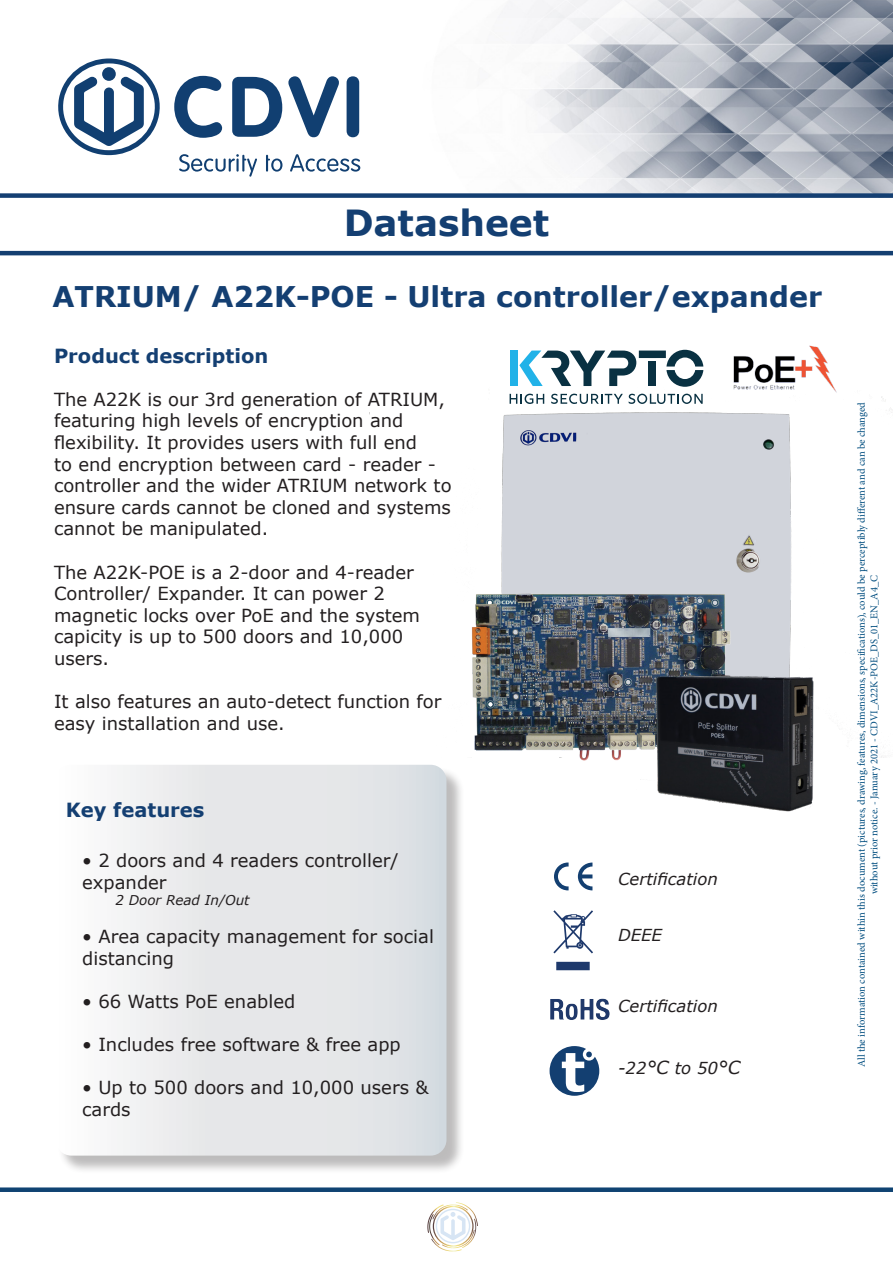
<style>
.page{position:relative;width:893px;height:1263px;background:#fff}
.page>*{position:absolute;margin:0;border:0;box-sizing:border-box;transform-origin:0 0}
.t1{font:700 36px "Verdana";color:#143f72}
.t2{font:700 28.5px "Verdana";color:#143f72}
.t3{font:700 19.5px "Verdana";color:#143f72}
.t4{font:18px/21.6px "Verdana";color:#231f20}
.t5{font:italic 16.5px "Verdana";color:#231f20}
.t6{font:italic 13.5px "Verdana";color:#231f20}
.t7{font:10.5px/12.6px "Minion Pro";color:#014d7f;text-align:center}
.s1{font-size:18px}
</style>
<div class="page">
<img style="left:346px;top:0;width:547px;height:193px">
<div style="left:0;top:193px;width:893px;height:5px;background:#143f72"></div>
<div style="left:0;top:1187px;width:893px;height:5px;background:#0f4372"></div>
<hr style="left:0;top:251px;width:893px;height:4px;background:#143f71">
<div style="left:58px;top:767px;width:407px;height:407px;background:#231f20;opacity:.3"></div>
<svg style="left:58px;top:765px;width:388px;height:390px"></svg>
<svg style="left:58px;top:59px;width:102px;height:96px"></svg>
<svg style="left:179px;top:154px;width:78px;height:23px"></svg>
<svg style="left:266px;top:155px;width:16px;height:17px"></svg>
<svg style="left:290px;top:154px;width:70px;height:18px"></svg>
<svg style="left:174px;top:76px;width:48px;height:62px"></svg>
<svg style="left:232px;top:77px;width:50px;height:60px"></svg>
<svg style="left:288px;top:76px;width:51px;height:61px"></svg>
<div style="left:347px;top:76px;width:12px;height:61px;background:#113f71;border-radius:6px"></div>
<div style="left:510px;top:351px;width:8px;height:35px;background:#21b2e8"></div>
<svg style="left:519px;top:350px;width:184px;height:37px"></svg>
<svg style="left:427px;top:1202px;width:51px;height:49px"></svg>
<svg style="left:578px;top:862px;width:14px;height:28px"></svg>
<svg style="left:554px;top:862px;width:15px;height:28px"></svg>
<svg style="left:553px;top:910px;width:40px;height:60px"></svg>
<svg style="left:550px;top:1046px;width:49px;height:50px"></svg>
<img style="left:550px;top:998px;width:60px;height:22px">
<img style="left:733px;top:345px;width:101px;height:42px">
<img style="left:369px;top:387px;width:523px;height:200px">
<img style="left:472px;top:587px;width:69px;height:164px">
<img style="left:541px;top:580px;width:351px;height:232px">
<p class="t1" style="left:344px;top:199px;width:207px">Datasheet</p>
<p class="t2" style="left:52px;top:278px;width:771px">ATRIUM/ A22K-POE - Ultra controller/expander</p>
<p class="t3" style="left:54px;top:343px;width:216px">Product description</p>
<p class="t4" style="left:54px;top:389px;width:392px">The A22K is our 3rd generation of ATRIUM, featuring high levels of encryption and</p>
<p class="t4" style="left:54px;top:432px;width:399px">flexibility. It provides users with full end<br>to end encryption between card - reader - controller and the wider ATRIUM network to ensure cards cannot be cloned and systems cannot be manipulated.</p>
<p class="t4" style="left:54px;top:561px;width:361px">The A22K-POE is a 2-door and 4-reader</p>
<p class="t4" style="left:54px;top:583px;width:368px">Controller/ Expander. It can power 2 magnetic locks over PoE and the system capicity is up to 500 doors and 10,000 users.</p>
<p class="t4" style="left:54px;top:691px;width:389px">It also features an auto-detect function for easy installation and use.</p>
<p class="t3" style="left:66px;top:797px;width:140px">Key features</p>
<p class="t4" style="left:82px;top:850px;width:318px">• 2 doors and 4 readers controller/ expander</p>
<p class="t6" style="left:115px;top:892px;width:136px">2 Door Read In/Out</p>
<p class="t4" style="left:82px;top:926px;width:353px">• Area capacity management for social distancing</p>
<p class="t4" style="left:82px;top:991px;width:215px">• 66 Watts PoE enabled</p>
<p class="t4" style="left:82px;top:1034px;width:320px">• Includes free software &amp; free app</p>
<p class="t4" style="left:82px;top:1077px;width:348px">• Up to 500 doors and 10,000 users &amp; cards</p>
<p class="t5" style="left:618px;top:868px;width:101px">Certification</p>
<p class="t5" style="left:618px;top:925px;width:45px">DEEE</p>
<p class="t5" style="left:618px;top:996px;width:101px">Certification</p>
<p class="t5" style="left:618px;top:1057px;width:124px">-22<span class="s1">°C</span> to 50<span class="s1">°C</span></p>
<p class="t7" style="left:855px;top:1067px;width:667px;rotate:-90deg">All the information contained within this document (pictures, drawing, features, dimensions, specifications), could be perceptibly different and can be changed without prior notice. - January 2021 - CDVI_A22K-POE_DS_01_EN_A4_C</p>
</div>
